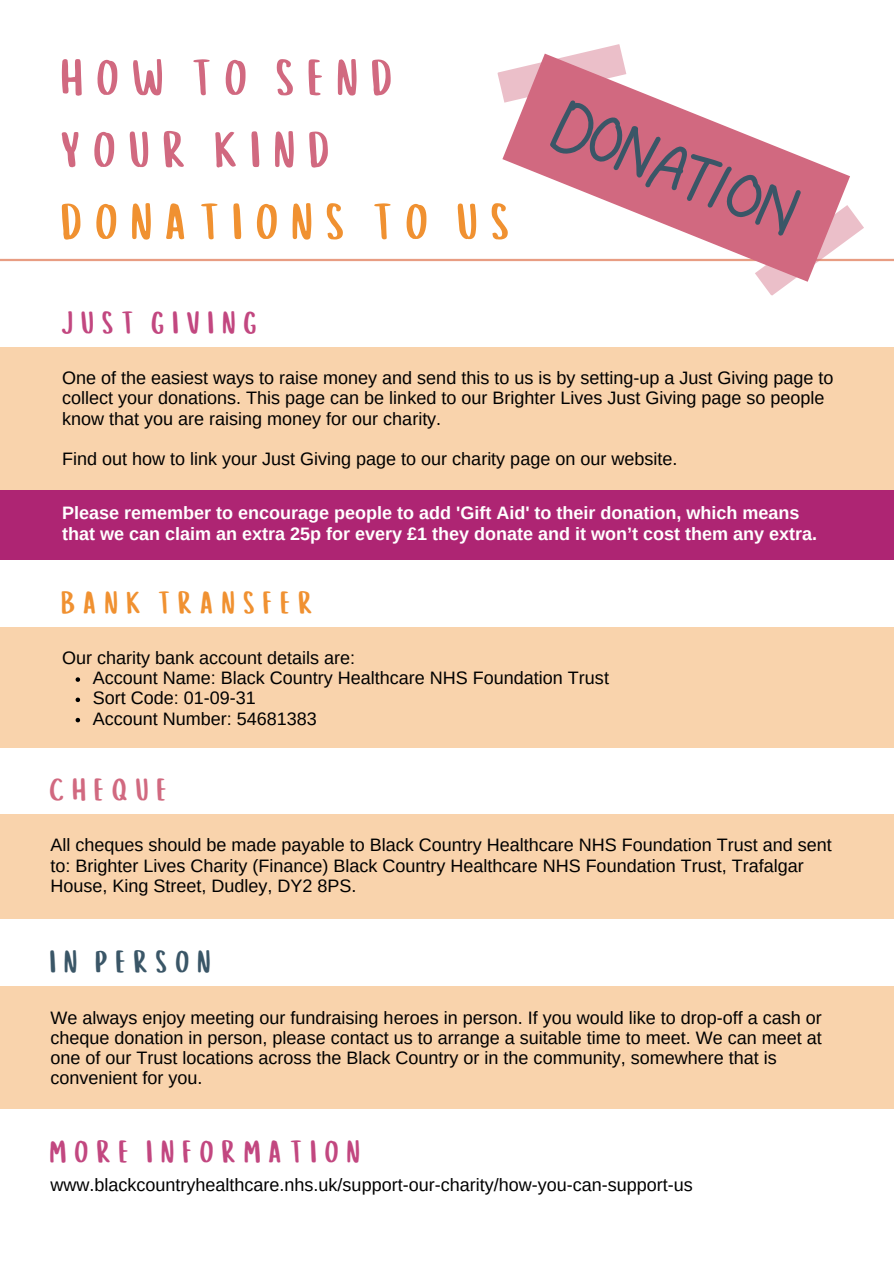
<style>
.page{position:relative;width:894px;height:1264px;background:#fff}
.page>*{position:absolute;margin:0;border:0;box-sizing:border-box;transform-origin:0 0}
.t1{font:63px/72px "Cup Cakes";color:#d16980}
.t2{font:39px "Cup Cakes";color:#c24780}
.t3{font:39px "Cup Cakes";color:#f09131}
.t4{font:39px "Cup Cakes";color:#3a5667}
.t5{font:39px "Cup Cakes";color:#d16980}
.t6{font:18px/20.2px "Arimo";color:#000}
.t7{font:700 18px/20.2px "Arimo";color:#fff}
.s1{color:#f09131}
</style>
<div class="page">
<hr style="left:0;top:259px;width:893px;height:2px;background:#e89d83">
<svg style="left:488px;top:44px;width:381px;height:252px"></svg>
<div style="left:0;top:347px;width:893px;height:143px;background:#f9d3ac"></div>
<div style="left:0;top:627px;width:893px;height:120px;background:#f9d3ac"></div>
<div style="left:0;top:814px;width:893px;height:105px;background:#f9d3ac"></div>
<div style="left:0;top:986px;width:893px;height:122px;background:#f9d3ac"></div>
<svg style="left:76px;top:677px;width:4px;height:5px"></svg>
<svg style="left:76px;top:697px;width:4px;height:5px"></svg>
<svg style="left:76px;top:718px;width:4px;height:4px"></svg>
<div style="left:0;top:490px;width:893px;height:69px;background:#ae2573"></div>
<p class="t1" style="left:62px;top:44px;width:463px">HOW TO SEND<br>YOUR KIND<br><span class="s1">DONATIONS TO US</span></p>
<h1 class="t2" style="left:62px;top:297px;width:205px">JUST GIVING</h1>
<h2 class="t6" style="left:62px;top:368px;width:772px">One of the easiest ways to raise money and send this to us is by setting-up a Just Giving page to collect your donations. This page can be linked to our Brighter Lives Just Giving page so people know that you are raising money for our charity.</h2>
<p class="t6" style="left:62px;top:449px;width:616px">Find out how to link your Just Giving page to our charity page on our website.</p>
<h2 class="t7" style="left:62px;top:503px;width:756px">Please remember to encourage people to add 'Gift Aid' to their donation, which means that we can claim an extra 25p for every £1 they donate and it won’t cost them any extra.</h2>
<h3 class="t3" style="left:62px;top:576px;width:260px">BANK TRANSFER</h3>
<h2 class="t6" style="left:62px;top:647px;width:294px">Our charity bank account details are:</h2>
<p class="t6" style="left:93px;top:667px;width:517px">Account Name: Black Country Healthcare NHS Foundation Trust</p>
<p class="t6" style="left:93px;top:688px;width:164px">Sort Code: 01-09-31</p>
<p class="t6" style="left:93px;top:708px;width:226px">Account Number: 54681383</p>
<p class="t5" style="left:50px;top:764px;width:127px">CHEQUE</p>
<h2 class="t6" style="left:50px;top:835px;width:782px">All cheques should be made payable to Black Country Healthcare NHS Foundation Trust and sent to: Brighter Lives Charity (Finance) Black Country Healthcare NHS Foundation Trust, Trafalgar<br>House, King Street, Dudley, DY2 8PS.</h2>
<p class="t4" style="left:50px;top:936px;width:171px">IN PERSON</p>
<h2 class="t6" style="left:50px;top:1007px;width:772px">We always enjoy meeting our fundraising heroes in person. If you would like to drop-off a cash or cheque donation in person, please contact us to arrange a suitable time to meet. We can meet at one of our Trust locations across the Black Country or in the community, somewhere that is convenient for you.</h2>
<p class="t2" style="left:50px;top:1125px;width:320px">MORE INFORMATION</p>
<p class="t6" style="left:50px;top:1174px;width:644px">www.blackcountryhealthcare.nhs.uk/support-our-charity/how-you-can-support-us</p>
</div>
